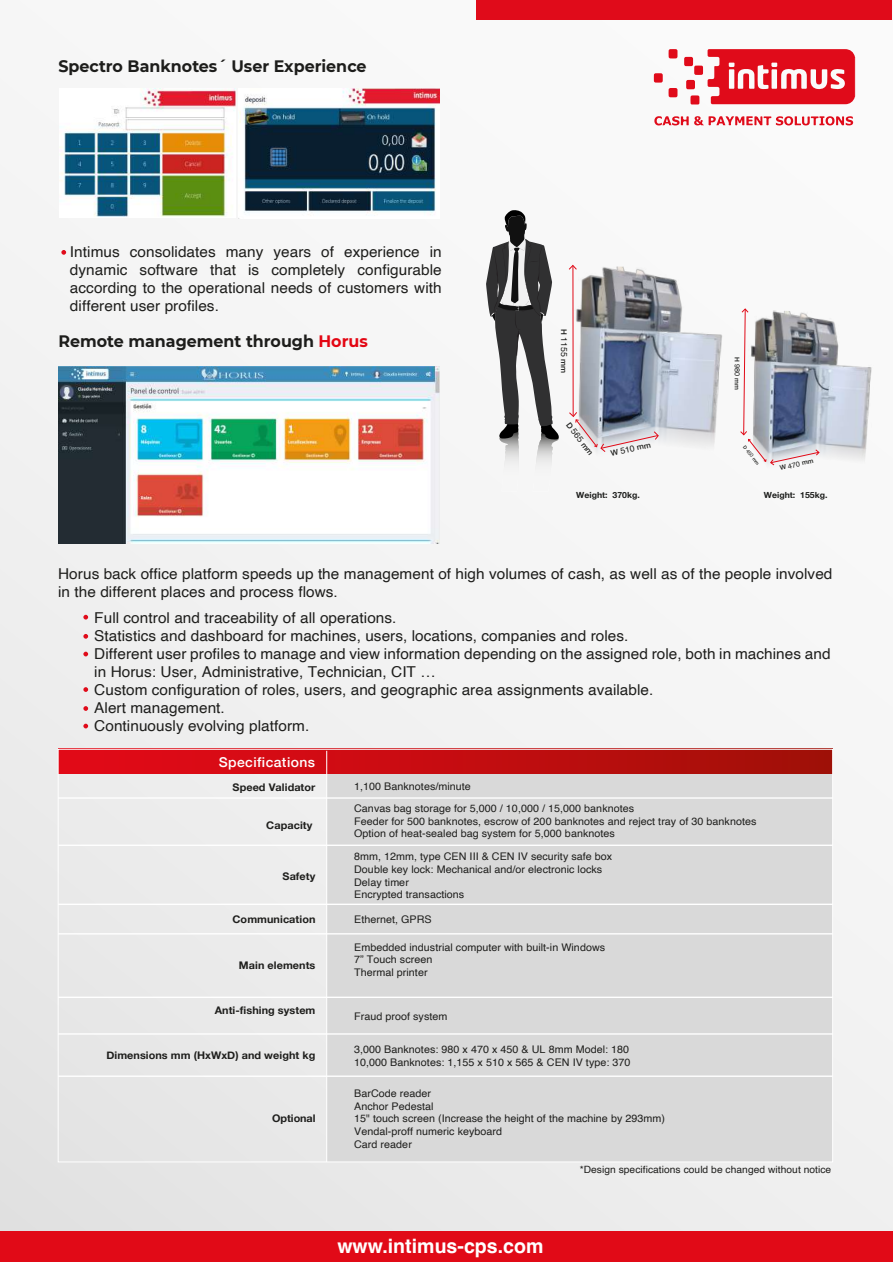
<style>
.page{position:relative;width:893px;height:1263px;background:#fff}
.page>*{position:absolute;margin:0;border:0;box-sizing:border-box;transform-origin:0 0}
.t1{font:700 19.8px "Helvetica";color:#fff}
.t2{font:700 16.65px "Montserrat";color:#1d1d1b;scale:.96 1}
.t3{font:15px/18px "Helvetica";letter-spacing:.005em;color:#1e1e1c}
.t4{font:500 13.65px "Helvetica Neue";letter-spacing:.03em;color:#fff}
.t5{font:10.5px/12.6px "Helvetica";letter-spacing:.005em;color:#1e1e1c}
.t6{font:700 10.5px "Helvetica Neue";letter-spacing:.005em;color:#1e1e1c}
.t7{font:10.05px "Helvetica";letter-spacing:.005em;color:#1e1e1c}
.t8{font:8.55px "Helvetica";color:#1e1e1c}
.t9{font:700 8.4px "Helvetica Neue";color:#1d1e1c}
.t10{font:500 7.8px "Helvetica Neue";color:#1d1e1c}
.t11{font:500 6.45px "Helvetica Neue";color:#1d1e1c}
.t12{font:500 4.65px "Helvetica Neue";color:#1d1e1c}
.s1{color:#e30613}
.s2{font-family:"Helvetica Neue";font-weight:500;font-size:7.8px;color:#1d1e1c}
.s3{font-family:"Helvetica";font-weight:400;font-size:8.55px;color:#1e1e1c}
.s4{font-family:"Helvetica";font-weight:400;font-size:7.2px;color:#1e1e1c}
.s5{font-family:"Helvetica";font-weight:400;font-size:5.1px;color:#1e1e1c}
</style>
<div class="page">
<div style="left:0;top:0;width:893px;height:1262px;background:linear-gradient(to right,#ececec,#f8f8f8)"></div>
<svg style="left:669px;top:49px;width:8px;height:9px"></svg>
<svg style="left:654px;top:73px;width:23px;height:24px"></svg>
<svg style="left:654px;top:116px;width:200px;height:10px"></svg>
<svg style="left:684px;top:49px;width:172px;height:56px"></svg>
<div style="left:476px;top:0;width:416px;height:20px;background:#e00b1a"></div>
<div style="left:0;top:1231px;width:893px;height:31px;background:#e10a17"></div>
<svg style="left:83px;top:615px;width:5px;height:4px"></svg>
<svg style="left:61px;top:250px;width:5px;height:5px"></svg>
<svg style="left:83px;top:634px;width:5px;height:5px"></svg>
<svg style="left:83px;top:652px;width:5px;height:4px"></svg>
<svg style="left:83px;top:687px;width:5px;height:5px"></svg>
<svg style="left:83px;top:706px;width:5px;height:5px"></svg>
<svg style="left:83px;top:724px;width:5px;height:4px"></svg>
<svg style="left:486px;top:210px;width:73px;height:282px"></svg>
<img style="left:59px;top:366px;width:381px;height:177px">
<img style="left:59px;top:89px;width:176px;height:128px">
<img style="left:239px;top:89px;width:200px;height:130px">
<img style="left:563px;top:265px;width:172px;height:208px">
<img style="left:740px;top:310px;width:142px;height:172px">
<svg style="left:740px;top:308px;width:80px;height:158px"></svg>
<div style="left:327px;top:766px;width:506px;height:396px;background:#d9d9d9"></div>
<div style="left:58px;top:749px;width:775px;height:24px;background:linear-gradient(to right,#e70918,#a11008)"></div>
<hr style="left:58px;top:1075px;width:775px;height:2px;background:#fff">
<hr style="left:58px;top:996px;width:775px;height:2px;background:#fff">
<hr style="left:58px;top:1033px;width:775px;height:2px;background:#fff">
<hr style="left:58px;top:933px;width:775px;height:1px;background:#fff">
<hr style="left:58px;top:797px;width:775px;height:2px;background:#fff">
<hr style="left:58px;top:844px;width:775px;height:2px;background:#fff">
<hr style="left:58px;top:903px;width:775px;height:2px;background:#fff">
<hr style="left:326px;top:751px;width:1px;height:411px;background:#fff">
<hr style="left:573px;top:266px;width:1px;height:150px;background:#e10a17">
<svg style="left:568px;top:264px;width:9px;height:6px"></svg>
<svg style="left:569px;top:411px;width:90px;height:41px"></svg>
<p class="t2" style="left:58px;top:54px;width:323px">Spectro Banknotes´ User Experience</p>
<p class="t3" style="left:70px;top:243px;width:373px;text-align:justify">Intimus consolidates many years of experience in dynamic software that is completely configurable according to the operational needs of customers with different user profiles.</p>
<p class="t2" style="left:58px;top:329px;width:324px">Remote management through <span class="s1">Horus</span></p>
<p class="t8" style="left:571px;top:329px;width:46px;rotate:90deg"><span class="s2">H</span> 1155 <span class="s2">mm</span></p>
<p class="t10" style="left:573px;top:419px;width:41px;rotate:53deg">D <span class="s3">565</span> mm</p>
<p class="t10" style="left:609px;top:448px;width:42px;rotate:-13deg">W <span class="s3">510</span> mm</p>
<p class="t9" style="left:576px;top:488px;width:65px">Weight: 370kg.</p>
<p class="t11" style="left:742px;top:357px;width:34px;rotate:90deg">H <span class="s4">980</span> mm</p>
<p class="t12" style="left:747px;top:444px;width:25px;rotate:52deg">D <span class="s5">450</span> mm</p>
<p class="t11" style="left:779px;top:463px;width:36px;rotate:-13deg">W <span class="s4">470</span> mm</p>
<p class="t9" style="left:764px;top:488px;width:65px">Weight: 155kg.</p>
<p class="t3" style="left:58px;top:565px;width:776px">Horus back office platform speeds up the management of high volumes of cash, as well as of the people involved in the different places and process flows.</p>
<p class="t3" style="left:94px;top:609px;width:738px">Full control and traceability of all operations.<br>Statistics and dashboard for machines, users, locations, companies and roles.<br>Different user profiles to manage and view information depending on the assigned role, both in machines and in Horus: User, Administrative, Technician, CIT …<br>Custom configuration of roles, users, and geographic area assignments available.<br>Alert management.<br>Continuously evolving platform.</p>
<p class="t4" style="left:219px;top:751px;width:98px">Specifications</p>
<p class="t6" style="left:233px;top:779px;width:84px">Speed Validator</p>
<p class="t6" style="left:266px;top:817px;width:48px">Capacity</p>
<p class="t6" style="left:283px;top:868px;width:34px">Safety</p>
<p class="t5" style="left:354px;top:776px;width:281px;line-height:21.8px">1,100 Banknotes/minute<br>Canvas bag storage for 5,000 / 10,000 / 15,000 banknotes</p>
<p class="t5" style="left:354px;top:815px;width:404px">Feeder for 500 banknotes, escrow of 200 banknotes and reject tray of 30 banknotes<br>Option of heat-sealed bag system for 5,000 banknotes</p>
<p class="t5" style="left:354px;top:851px;width:260px">8mm, 12mm, type CEN III &amp; CEN IV security safe box Double key lock: Mechanical and/or electronic locks Delay timer<br>Encrypted transactions</p>
<p class="t6" style="left:233px;top:911px;width:84px">Communication</p>
<p class="t5" style="left:354px;top:913px;width:79px">Ethernet, GPRS</p>
<p class="t6" style="left:239px;top:957px;width:78px">Main elements</p>
<p class="t5" style="left:354px;top:941px;width:253px">Embedded industrial computer with built-in Windows<br>7” Touch screen<br>Thermal printer</p>
<p class="t6" style="left:215px;top:1002px;width:102px">Anti-fishing system</p>
<p class="t5" style="left:354px;top:1010px;width:95px">Fraud proof system</p>
<p class="t6" style="left:106px;top:1047px;width:211px">Dimensions mm (HxWxD) and weight kg</p>
<p class="t5" style="left:354px;top:1043px;width:278px">3,000 Banknotes: 980 x 470 x 450 &amp; UL 8mm Model: 180<br>10,000 Banknotes: 1,155 x 510 x 565 &amp; CEN IV type: 370</p>
<p class="t6" style="left:272px;top:1110px;width:45px">Optional</p>
<p class="t5" style="left:354px;top:1087px;width:312px">BarCode reader<br>Anchor Pedestal<br>15" touch screen (Increase the height of the machine by 293mm)<br>Vendal-proff numeric keyboard<br>Card reader</p>
<p class="t7" style="left:580px;top:1162px;width:253px">*Design specifications could be changed without notice</p>
<h1 class="t1" style="left:337px;top:1234px;width:208px">www.intimus-cps.com</h1>
</div>
